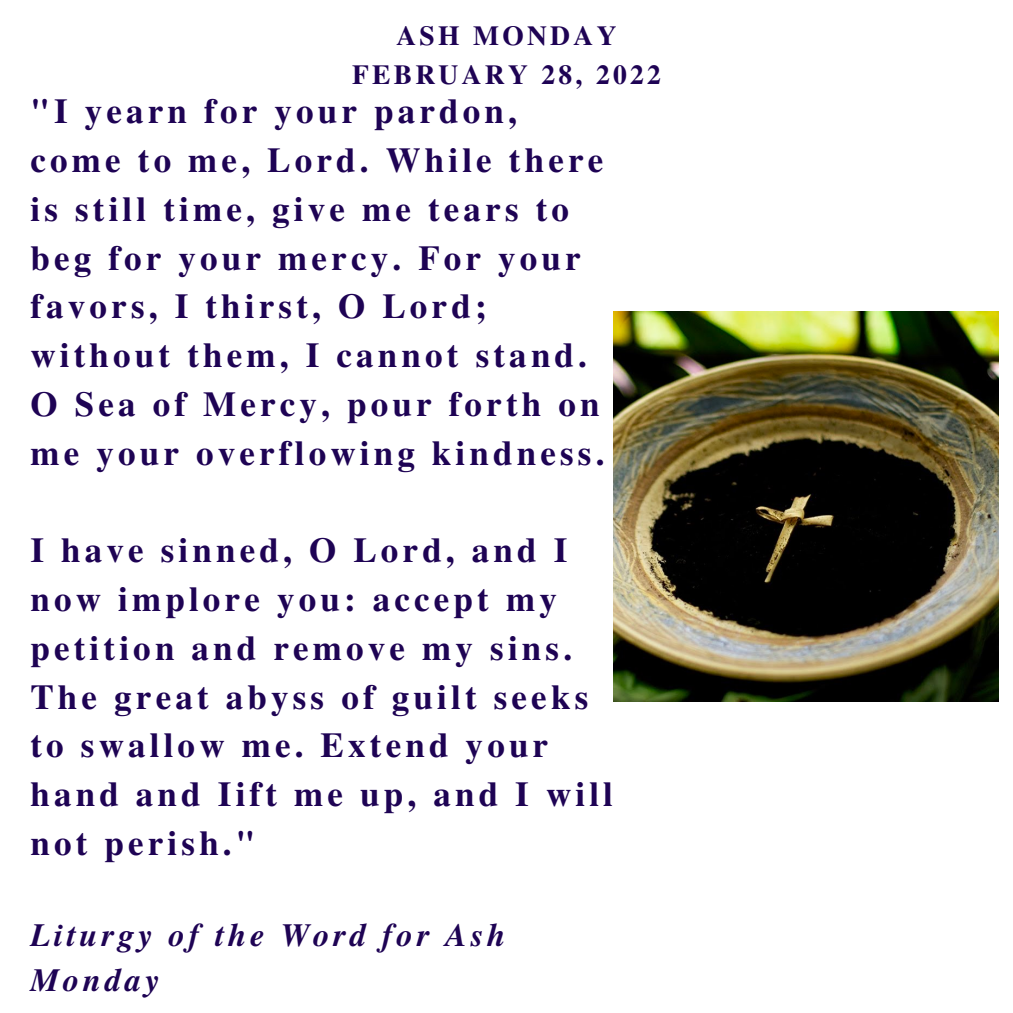
<style>
.page{position:relative;width:1013px;height:1013px;background:#fff}
.page>*{position:absolute;margin:0;border:0;box-sizing:border-box;transform-origin:0 0}
.t1{font:700 35px/48.8px "Te X Gyre Termes";letter-spacing:.12em;color:#1e0354}
.t2{font:italic 700 32.38px/45px "Te X Gyre Termes";letter-spacing:.12em;color:#1e0354}
.t3{font:700 27.5px "Te X Gyre Termes";letter-spacing:.12em;color:#1e0354}
</style>
<div class="page">
<img style="left:613px;top:311px;width:385px;height:390px">
<p class="t3" style="left:396px;top:14px;width:221px">ASH MONDAY</p>
<p class="t3" style="left:352px;top:53px;width:310px">FEBRUARY 28, 2022</p>
<p class="t1" style="left:30px;top:85px;width:575px">"I yearn for your pardon, come to me, Lord. While there is still time, give me tears to beg for your mercy. For your favors, I thirst, O Lord; without them, I cannot stand.<br>O Sea of Mercy, pour forth on me your overflowing kindness.</p>
<p class="t1" style="left:30px;top:524px;width:584px">I have sinned, O Lord, and I now implore you: accept my petition and remove my sins.<br>The great abyss of guilt seeks to swallow me. Extend your hand and Iift me up, and I will not perish."</p>
<p class="t2" style="left:30px;top:911px;width:476px">Liturgy of the Word for Ash<br>Monday</p>
</div>
